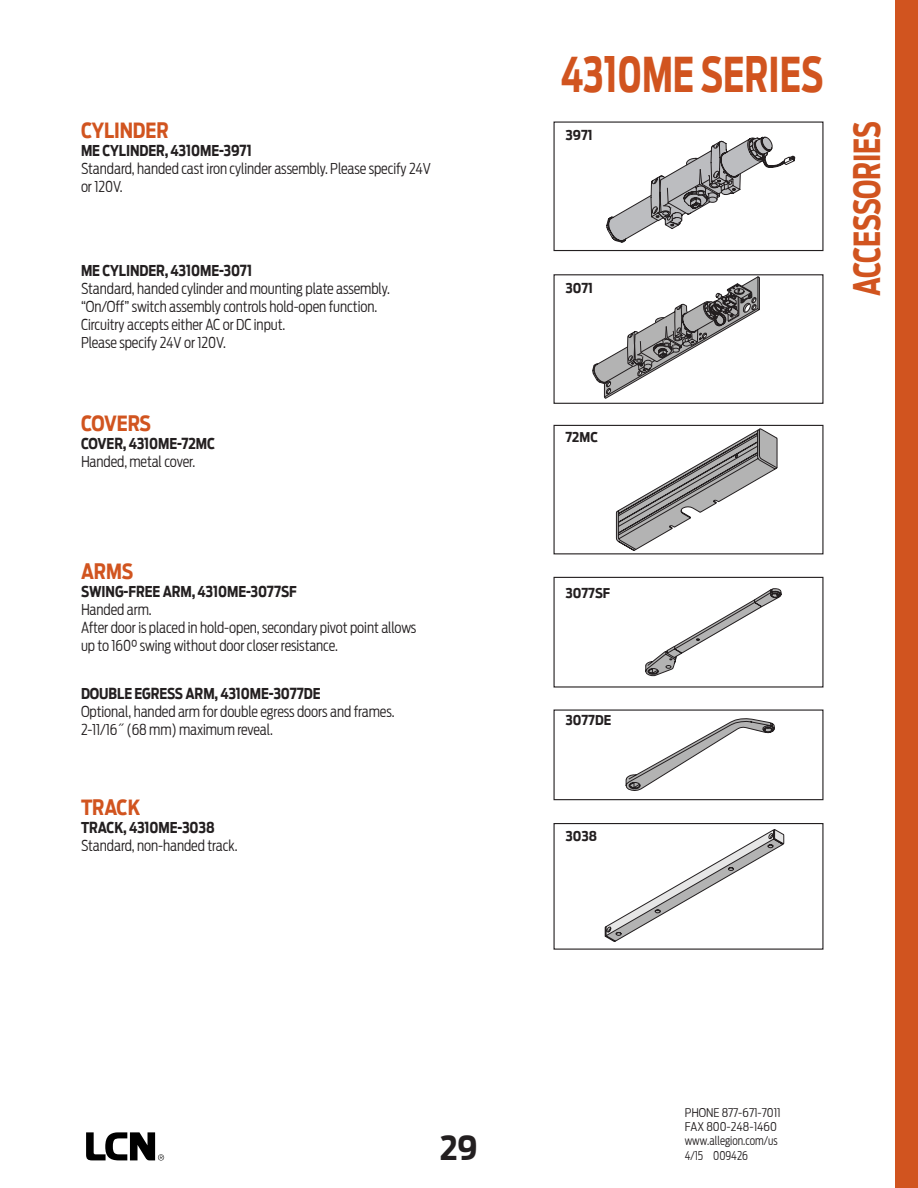
<style>
.page{position:relative;width:918px;height:1188px;background:#fff}
.page>*{position:absolute;margin:0;border:0;box-sizing:border-box;transform-origin:0 0}
.t1{font:700 48px "Antenna Cond";color:#d1541f;scale:.8 1}
.t2{font:700 36px "Antenna Cond";letter-spacing:-.015em;color:#d1541f;scale:.8 1}
.t3{font:700 33px "Antenna Cond";color:#231f20}
.t4{font:700 21px "Antenna Cond";letter-spacing:-.005em;color:#d1541f;scale:.94 1}
.t5{font:300 15px/18px "Antenna Cond";letter-spacing:-.005em;color:#231f20;scale:.94 1}
.t6{font:700 15px "Antenna Cond";letter-spacing:-.005em;color:#231f20;scale:.94 1}
.t7{font:700 13.5px "Antenna Cond";color:#231f20}
.t8{font:300 12px/14.4px "Antenna Cond";color:#231f20}
</style>
<div class="page">
<div style="left:896px;top:0;width:22px;height:1188px;background:#d1541f"></div>
<svg style="left:86px;top:1132px;width:78px;height:29px"></svg>
<svg style="left:592px;top:276px;width:168px;height:123px"></svg>
<div style="left:678px;top:365px;width:107px;height:36px;background:#fff"></div>
<div style="left:554px;top:274px;width:270px;height:130px;border:1px solid #231f20"></div>
<svg style="left:606px;top:137px;width:190px;height:106px"></svg>
<div style="left:554px;top:122px;width:270px;height:129px;border:1px solid #231f20"></div>
<svg style="left:615px;top:428px;width:163px;height:123px"></svg>
<div style="left:599px;top:446px;width:54px;height:27px;background:#fff"></div>
<div style="left:554px;top:425px;width:270px;height:129px;border:1px solid #231f20"></div>
<svg style="left:625px;top:718px;width:150px;height:73px"></svg>
<div style="left:554px;top:718px;width:80px;height:32px;background:#fff"></div>
<div style="left:554px;top:710px;width:270px;height:90px;border:1px solid #231f20"></div>
<svg style="left:645px;top:588px;width:137px;height:89px"></svg>
<div style="left:596px;top:599px;width:71px;height:24px;background:#fff"></div>
<div style="left:554px;top:577px;width:270px;height:111px;border:1px solid #231f20"></div>
<svg style="left:604px;top:829px;width:181px;height:113px"></svg>
<div style="left:608px;top:858px;width:43px;height:19px;background:#fff"></div>
<div style="left:554px;top:823px;width:270px;height:127px;border:1px solid #231f20"></div>
<h1 class="t1" style="left:561px;top:46px;width:330px">4310ME SERIES</h1>
<h3 class="t4" style="left:81px;top:118px;width:95px">CYLINDER</h3>
<p class="t7" style="left:566px;top:127px;width:29px">3971</p>
<p class="t6" style="left:81px;top:142px;width:183px">ME CYLINDER, 4310ME-3971</p>
<p class="t5" style="left:81px;top:160px;width:374px">Standard, handed cast iron cylinder assembly. Please specify 24V or 120V.</p>
<p class="t6" style="left:81px;top:262px;width:184px">ME CYLINDER, 4310ME-3071</p>
<p class="t5" style="left:81px;top:280px;width:330px">Standard, handed cylinder and mounting plate assembly. “On/Off” switch assembly controls hold-open function.<br>Circuitry accepts either AC or DC input.<br>Please specify 24V or 120V.</p>
<h3 class="t4" style="left:81px;top:411px;width:76px">COVERS</h3>
<p class="t6" style="left:81px;top:434px;width:144px">COVER, 4310ME-72MC</p>
<p class="t5" style="left:81px;top:452px;width:123px">Handed, metal cover.</p>
<p class="t7" style="left:566px;top:280px;width:29px">3071</p>
<p class="t7" style="left:566px;top:429px;width:34px">72MC</p>
<h2 class="t2" style="left:846px;top:296px;width:220px;rotate:-90deg">ACCESSORIES</h2>
<h3 class="t4" style="left:81px;top:559px;width:57px">ARMS</h3>
<p class="t6" style="left:81px;top:583px;width:231px">SWING-FREE ARM, 4310ME-3077SF</p>
<p class="t5" style="left:81px;top:601px;width:358px">Handed arm.<br>After door is placed in hold-open, secondary pivot point allows up to 160° swing without door closer resistance.</p>
<p class="t6" style="left:81px;top:685px;width:256px">DOUBLE EGRESS ARM, 4310ME-3077DE</p>
<p class="t5" style="left:81px;top:703px;width:335px">Optional, handed arm for double egress doors and frames.<br>2-11/16˝ (68 mm) maximum reveal.</p>
<h3 class="t4" style="left:81px;top:795px;width:65px">TRACK</h3>
<p class="t6" style="left:81px;top:818px;width:144px">TRACK, 4310ME-3038</p>
<p class="t5" style="left:81px;top:836px;width:168px">Standard, non-handed track.</p>
<p class="t7" style="left:566px;top:585px;width:46px">3077SF</p>
<p class="t7" style="left:566px;top:712px;width:47px">3077DE</p>
<p class="t7" style="left:566px;top:828px;width:33px">3038</p>
<h3 class="t3" style="left:440px;top:1129px;width:39px">29</h3>
<p class="t8" style="left:685px;top:1105px;width:98px">PHONE 877-671-7011<br>FAX 800-248-1460 www.allegion.com/us<br>4/15 009426</p>
</div>
